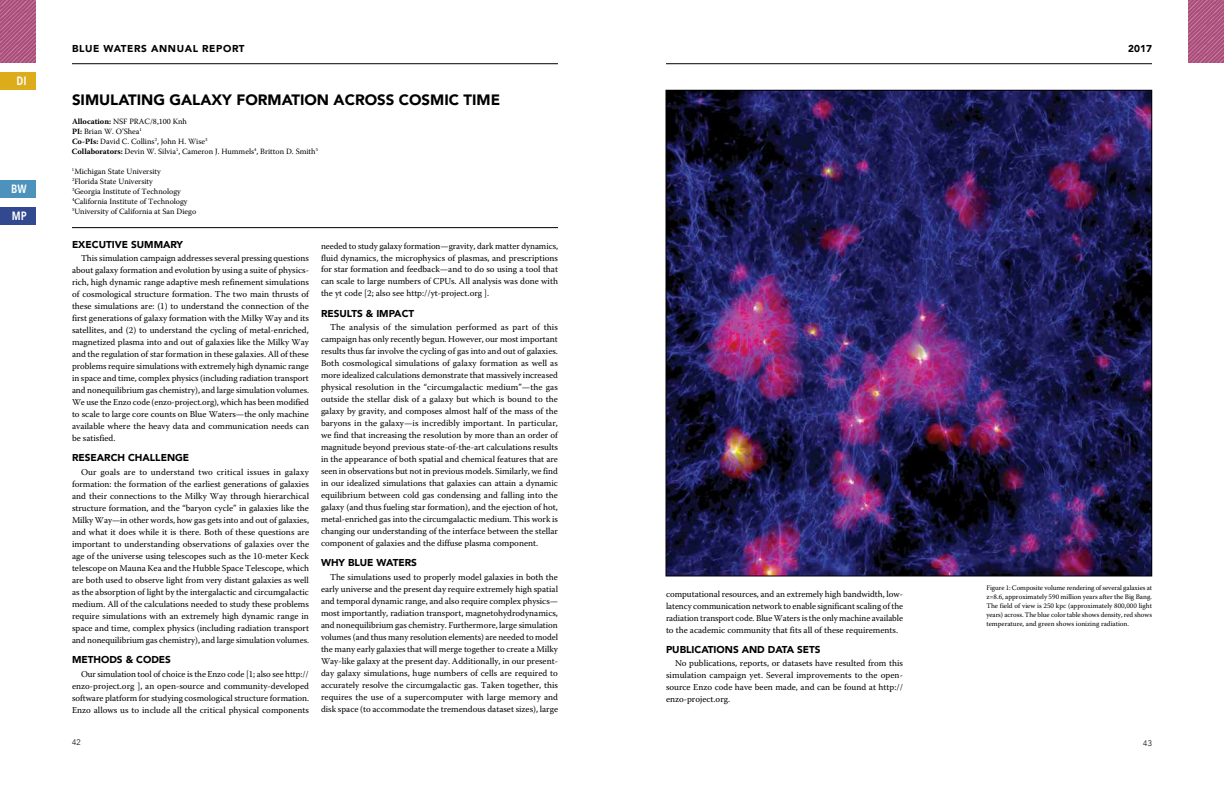
<style>
.page{position:relative;width:1224px;height:792px;background:#fff}
.page>*{position:absolute;margin:0;border:0;box-sizing:border-box;transform-origin:0 0}
.t1{font:900 15px "Avenir";color:#000}
.t2{font:600 12px "Avenir Next Condensed";color:#fff}
.t3{font:900 10px "Avenir";color:#000}
.t4{font:900 10px "Avenir";letter-spacing:.06em;color:#000}
.t5{font:9px/12px "Warnock Pro";color:#000;text-align:justify}
.t6{font:8px/10px "Warnock Pro";color:#000}
.t7{font:300 8px "Avenir";color:#000}
.t8{font:7px/9px "Warnock Pro";color:#000;text-align:justify}
.s1{font-weight:700}
</style>
<div class="page">
<img style="left:0;top:0;width:36px;height:63px">
<img style="left:1188px;top:0;width:36px;height:63px">
<img style="left:668px;top:92px;width:482px;height:482px">
<hr style="left:72px;top:227px;width:486px;height:1px;background:#000">
<div style="left:0;top:72px;width:36px;height:18px;background:#dcac1b"></div>
<div style="left:0;top:180px;width:36px;height:18px;background:#4c92bc"></div>
<div style="left:0;top:207px;width:36px;height:18px;background:#32488f"></div>
<hr style="left:666px;top:63px;width:486px;height:1px;background:#000">
<hr style="left:72px;top:63px;width:486px;height:1px;background:#000">
<h2 class="t2" style="left:17px;top:71px;width:11px">DI</h2>
<h2 class="t2" style="left:11px;top:179px;width:17px">BW</h2>
<h2 class="t2" style="left:12px;top:206px;width:16px">MP</h2>
<p class="t4" style="left:72px;top:40px;width:174px">BLUE WATERS ANNUAL REPORT</p>
<p class="t3" style="left:1128px;top:40px;width:25px">2017</p>
<h1 class="t1" style="left:72px;top:87px;width:430px">SIMULATING GALAXY FORMATION ACROSS COSMIC TIME</h1>
<p class="t6" style="left:72px;top:116px;width:248px"><span class="s1">Allocation:</span> NSF PRAC/8,100 Knh<br><span class="s1">PI:</span> Brian W. O’Shea<sup>1<br></sup><span class="s1">Co-PIs:</span> David C. Collins<sup>2</sup>, John H. Wise<sup>3<br></sup><span class="s1">Collaborators:</span> Devin W. Silvia<sup>1</sup>, Cameron J. Hummels<sup>4</sup>, Britton D. Smith<sup>5</sup></p>
<p class="t6" style="left:72px;top:166px;width:126px"><sup>1</sup>Michigan State University<br><sup>2</sup>Florida State University<br><sup>3</sup>Georgia Institute of Technology <sup>4</sup>California Institute of Technology <sup>5</sup>University of California at San Diego</p>
<p class="t3" style="left:72px;top:235px;width:113px">EXECUTIVE SUMMARY</p>
<p class="t5" style="left:72px;top:252px;width:239px;text-indent:9px">This simulation campaign addresses several pressing questions about galaxy formation and evolution by using a suite of physics&shy;rich, high dynamic range adaptive mesh refinement simulations of cosmological structure formation. The two main thrusts of these simulations are: (1) to understand the connection of the first generations of galaxy formation with the Milky Way and its satellites, and (2) to understand the cycling of metal-enriched, magnetized plasma into and out of galaxies like the Milky Way and the regulation of star formation in these galaxies. All of these problems require simulations with extremely high dynamic range in space and time, complex physics (including radiation transport and nonequilibrium gas chemistry), and large simulation volumes.<br>We use the Enzo code (enzo-project.org), which has been modified to scale to large core counts on Blue Waters—the only machine available where the heavy data and communication needs can be satisfied.</p>
<p class="t3" style="left:72px;top:449px;width:119px">RESEARCH CHALLENGE</p>
<p class="t5" style="left:72px;top:466px;width:239px;text-indent:9px">Our goals are to understand two critical issues in galaxy formation: the formation of the earliest generations of galaxies and their connections to the Milky Way through hierarchical structure formation, and the “baryon cycle” in galaxies like the Milky Way—in other words, how gas gets into and out of galaxies, and what it does while it is there. Both of these questions are important to understanding observations of galaxies over the age of the universe using telescopes such as the 10-meter Keck telescope on Mauna Kea and the Hubble Space Telescope, which are both used to observe light from very distant galaxies as well as the absorption of light by the intergalactic and circumgalactic medium. All of the calculations needed to study these problems require simulations with an extremely high dynamic range in space and time, complex physics (including radiation transport and nonequilibrium gas chemistry), and large simulation volumes.</p>
<p class="t3" style="left:72px;top:651px;width:101px">METHODS &amp; CODES</p>
<p class="t5" style="left:72px;top:668px;width:239px;text-indent:9px">Our simulation tool of choice is the Enzo code [1; also see http:// enzo-project.org ], an open-source and community-developed software platform for studying cosmological structure formation.<br>Enzo allows us to include all the critical physical components</p>
<p class="t5" style="left:321px;top:239px;width:239px">needed to study galaxy formation—gravity, dark matter dynamics, fluid dynamics, the microphysics of plasmas, and prescriptions for star formation and feedback—and to do so using a tool that can scale to large numbers of CPUs. All analysis was done with the yt code [2; also see http://yt-project.org ].</p>
<p class="t3" style="left:321px;top:304px;width:95px">RESULTS &amp; IMPACT</p>
<p class="t5" style="left:321px;top:321px;width:239px;text-indent:9px">The analysis of the simulation performed as part of this campaign has only recently begun. However, our most important results thus far involve the cycling of gas into and out of galaxies.<br>Both cosmological simulations of galaxy formation as well as more idealized calculations demonstrate that massively increased physical resolution in the “circumgalactic medium”—the gas outside the stellar disk of a galaxy but which is bound to the galaxy by gravity, and composes almost half of the mass of the baryons in the galaxy—is incredibly important. In particular, we find that increasing the resolution by more than an order of magnitude beyond previous state-of-the-art calculations results in the appearance of both spatial and chemical features that are seen in observations but not in previous models. Similarly, we find in our idealized simulations that galaxies can attain a dynamic equilibrium between cold gas condensing and falling into the galaxy (and thus fueling star formation), and the ejection of hot, metal-enriched gas into the circumgalactic medium. This work is changing our understanding of the interface between the stellar component of galaxies and the diffuse plasma component.</p>
<p class="t3" style="left:321px;top:554px;width:98px">WHY BLUE WATERS</p>
<p class="t5" style="left:321px;top:571px;width:239px;text-indent:9px">The simulations used to properly model galaxies in both the early universe and the present day require extremely high spatial and temporal dynamic range, and also require complex physics— most importantly, radiation transport, magnetohydrodynamics, and nonequilibrium gas chemistry. Furthermore, large simulation volumes (and thus many resolution elements) are needed to model the many early galaxies that will merge together to create a Milky Way-like galaxy at the present day. Additionally, in our present&shy;day galaxy simulations, huge numbers of cells are required to accurately resolve the circumgalactic gas. Taken together, this requires the use of a supercomputer with large memory and disk space (to accommodate the tremendous dataset sizes), large</p>
<p class="t8" style="left:986px;top:584px;width:167px">Figure 1: Composite volume rendering of several galaxies at z=8.6, approximately 590 million years after the Big Bang.<br>The field of view is 250 kpc (approximately 800,000 light years) across. The blue color table shows density, red shows temperature, and green shows ionizing radiation.</p>
<p class="t5" style="left:666px;top:588px;width:239px">computational resources, and an extremely high bandwidth, low&shy;latency communication network to enable significant scaling of the radiation transport code. Blue Waters is the only machine available to the academic community that fits all of these requirements.</p>
<p class="t3" style="left:666px;top:641px;width:156px">PUBLICATIONS AND DATA SETS</p>
<p class="t5" style="left:666px;top:657px;width:239px;text-indent:9px">No publications, reports, or datasets have resulted from this simulation campaign yet. Several improvements to the open&shy;source Enzo code have been made, and can be found at http:// enzo-project.org.</p>
<p class="t7" style="left:72px;top:738px;width:10px">42</p>
<p class="t7" style="left:1143px;top:738px;width:10px">43</p>
</div>
